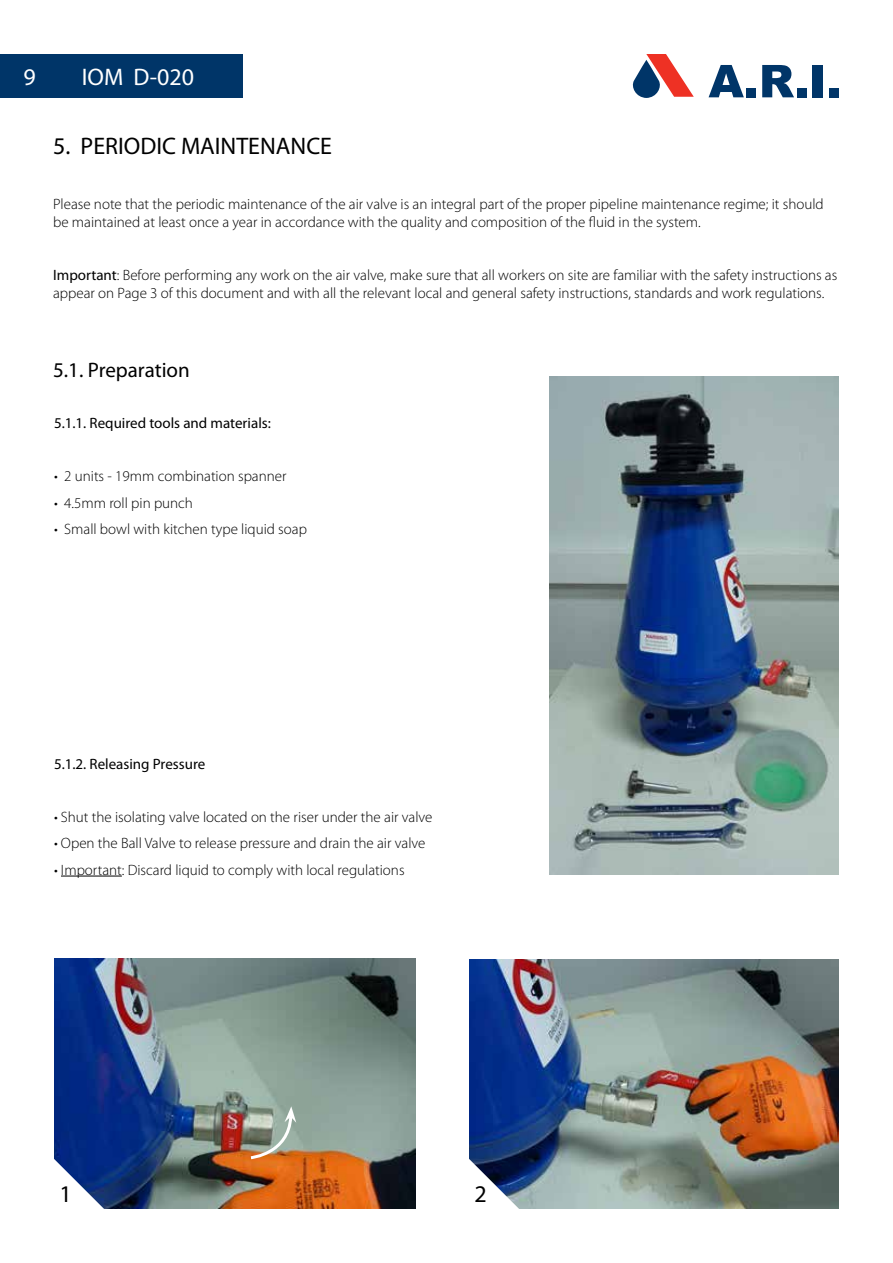
<style>
.page{position:relative;width:893px;height:1263px;background:#fff}
.page>*{position:absolute;margin:0;border:0;box-sizing:border-box;transform-origin:0 0}
.t1{font:24px "Myriad Pro";color:#000}
.t2{font:24px "Myriad Pro";color:#fff}
.t3{font:21px "Myriad Pro";color:#000}
.t4{font:300 15px/18px "Myriad Pro";color:#000}
.t5{font:15px "Myriad Pro";color:#000}
.s1{font-weight:400}
</style>
<div class="page">
<div style="left:0;top:55px;width:242px;height:43px;background:#003568"></div>
<svg style="left:632px;top:54px;width:62px;height:44px"></svg>
<svg style="left:709px;top:65px;width:35px;height:32px"></svg>
<div style="left:746px;top:88px;width:10px;height:9px;background:#003568"></div>
<svg style="left:762px;top:65px;width:32px;height:32px"></svg>
<div style="left:797px;top:88px;width:9px;height:9px;background:#003568"></div>
<div style="left:813px;top:65px;width:10px;height:32px;background:#003568"></div>
<div style="left:829px;top:88px;width:10px;height:9px;background:#003568"></div>
<hr style="left:61px;top:876px;width:61px;height:1px;background:#000">
<img style="left:549px;top:376px;width:290px;height:498px">
<img style="left:54px;top:959px;width:361px;height:249px">
<svg style="left:54px;top:1158px;width:51px;height:51px"></svg>
<svg style="left:248px;top:1106px;width:48px;height:55px"></svg>
<img style="left:469px;top:959px;width:370px;height:249px">
<svg style="left:469px;top:1158px;width:51px;height:51px"></svg>
<h1 class="t2" style="left:23px;top:63px;width:14px">9</h1>
<h1 class="t2" style="left:82px;top:63px;width:114px">IOM D-020</h1>
<h1 class="t1" style="left:53px;top:131px;width:280px">5. PERIODIC MAINTENANCE</h1>
<p class="t4" style="left:53px;top:195px;width:772px">Please note that the periodic maintenance of the air valve is an integral part of the proper pipeline maintenance regime; it should be maintained at least once a year in accordance with the quality and composition of the fluid in the system.</p>
<p class="t4" style="left:53px;top:266px;width:786px"><span class="s1">Important</span>: Before performing any work on the air valve, make sure that all workers on site are familiar with the safety instructions as appear on Page 3 of this document and with all the relevant local and general safety instructions, standards and work regulations.</p>
<h2 class="t3" style="left:53px;top:357px;width:138px">5.1. Preparation</h2>
<p class="t5" style="left:54px;top:414px;width:218px">5.1.1. Required tools and materials:</p>
<p class="t4" style="left:54px;top:467px;width:234px">• 2 units - 19mm combination spanner</p>
<p class="t4" style="left:54px;top:493px;width:141px">• 4.5mm roll pin punch</p>
<p class="t4" style="left:54px;top:520px;width:254px">• Small bowl with kitchen type liquid soap</p>
<p class="t5" style="left:54px;top:754px;width:153px">5.1.2. Releasing Pressure</p>
<p class="t4" style="left:54px;top:807px;width:380px">• Shut the isolating valve located on the riser under the air valve</p>
<p class="t4" style="left:54px;top:834px;width:373px">• Open the Ball Valve to release pressure and drain the air valve</p>
<p class="t4" style="left:54px;top:860px;width:352px">• Important: Discard liquid to comply with local regulations</p>
<h1 class="t1" style="left:60px;top:1179px;width:14px">1</h1>
<h1 class="t1" style="left:475px;top:1179px;width:14px">2</h1>
</div>
